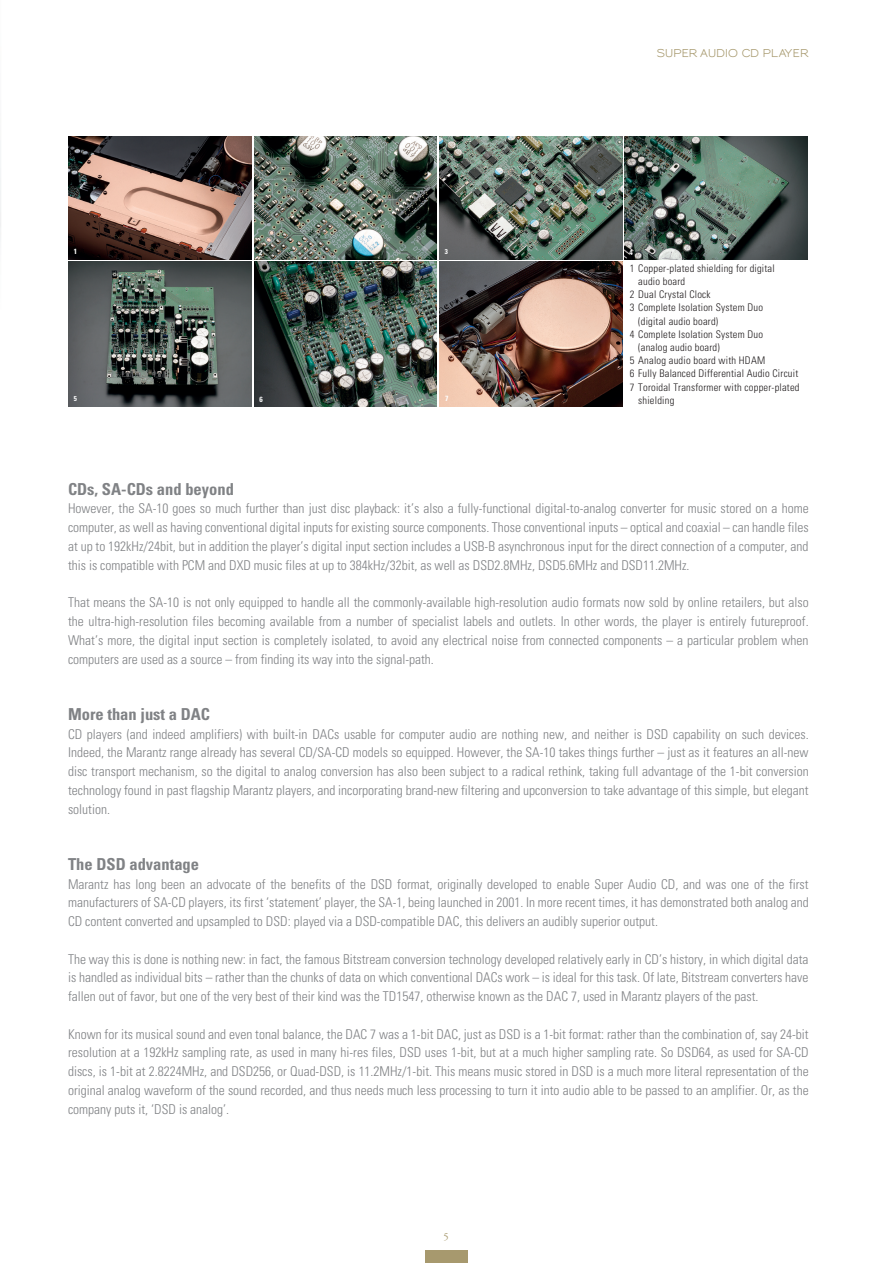
<style>
.page{position:relative;width:893px;height:1263px;background:#fff}
.page>*{position:absolute;margin:0;border:0;box-sizing:border-box;transform-origin:0 0}
.t1{font:700 condensed 16.5px "Univers";color:#808285}
.t2{font:300 condensed 13.5px/18.8px "Univers";color:#808285;text-align:justify}
.t3{font:300 condensed 10.5px "Univers";letter-spacing:.02em;color:#231f20}
.t4{font:700 10.5px "Sansumi";letter-spacing:-.025em;color:#a7996e}
.t5{font:10.5px "Adobe Garamond Pro";color:#a7996e}
.t6{font:700 condensed 7.5px "Univers";color:#fff}
.t7{font:700 condensed 7.05px "Univers";color:#fff}
</style>
<div class="page">
<img style="left:69px;top:136px;width:183px;height:124px">
<img style="left:0;top:141px;width:1px;height:100px">
<img style="left:254px;top:136px;width:183px;height:124px">
<img style="left:439px;top:136px;width:183px;height:124px">
<img style="left:69px;top:262px;width:183px;height:144px">
<img style="left:625px;top:136px;width:183px;height:124px">
<img style="left:254px;top:262px;width:183px;height:144px">
<img style="left:439px;top:262px;width:183px;height:144px">
<div style="left:425px;top:1250px;width:43px;height:13px;background:#a7996e"></div>
<p class="t6" style="left:74px;top:247px;width:5px">1</p>
<p class="t7" style="left:74px;top:394px;width:5px">5</p>
<p class="t6" style="left:259px;top:247px;width:5px">2</p>
<p class="t7" style="left:445px;top:247px;width:5px">3</p>
<p class="t6" style="left:259px;top:394px;width:5px">6</p>
<p class="t6" style="left:445px;top:394px;width:5px">7</p>
<p class="t4" style="left:657px;top:47px;width:153px">SUPER AUDIO CD PLAYER</p>
<p class="t6" style="left:630px;top:247px;width:5px">4</p>
<p class="t3" style="left:630px;top:262px;width:147px">1 Copper-plated shielding for digital</p>
<p class="t3" style="left:638px;top:275px;width:48px">audio board</p>
<p class="t3" style="left:630px;top:288px;width:82px">2 Dual Crystal Clock</p>
<p class="t3" style="left:630px;top:301px;width:135px">3 Complete Isolation System Duo</p>
<p class="t3" style="left:638px;top:315px;width:81px">(digital audio board)</p>
<p class="t3" style="left:630px;top:328px;width:135px">4 Complete Isolation System Duo</p>
<p class="t3" style="left:638px;top:341px;width:83px">(analog audio board)</p>
<p class="t3" style="left:630px;top:354px;width:137px">5 Analog audio board with HDAM</p>
<p class="t3" style="left:630px;top:367px;width:170px">6 Fully Balanced Differential Audio Circuit</p>
<p class="t3" style="left:630px;top:381px;width:171px">7 Toroidal Transformer with copper-plated</p>
<p class="t3" style="left:638px;top:394px;width:38px">shielding</p>
<p class="t1" style="left:68px;top:479px;width:167px">CDs, SA-CDs and beyond</p>
<p class="t2" style="left:68px;top:499px;width:742px">However, the SA-10 goes so much further than just disc playback: it’s also a fully-functional digital-to-analog converter for music stored on a home computer, as well as having conventional digital inputs for existing source components. Those conventional inputs – optical and coaxial – can handle files at up to 192kHz/24bit, but in addition the player’s digital input section includes a USB-B asynchronous input for the direct connection of a computer, and this is compatible with PCM and DXD music files at up to 384kHz/32bit, as well as DSD2.8MHz, DSD5.6MHz and DSD11.2MHz.</p>
<p class="t2" style="left:68px;top:593px;width:742px">That means the SA-10 is not only equipped to handle all the commonly-available high-resolution audio formats now sold by online retailers, but also the ultra-high-resolution files becoming available from a number of specialist labels and outlets. In other words, the player is entirely futureproof.<br>What’s more, the digital input section is completely isolated, to avoid any electrical noise from connected components – a particular problem when computers are used as a source – from finding its way into the signal-path.</p>
<p class="t1" style="left:68px;top:704px;width:144px">More than just a DAC</p>
<p class="t2" style="left:68px;top:724px;width:742px">CD players (and indeed amplifiers) with built-in DACs usable for computer audio are nothing new, and neither is DSD capability on such devices.<br>Indeed, the Marantz range already has several CD/SA-CD models so equipped. However, the SA-10 takes things further – just as it features an all-new disc transport mechanism, so the digital to analog conversion has also been subject to a radical rethink, taking full advantage of the 1-bit conversion technology found in past flagship Marantz players, and incorporating brand-new filtering and upconversion to take advantage of this simple, but elegant solution.</p>
<p class="t1" style="left:68px;top:854px;width:133px">The DSD advantage</p>
<p class="t2" style="left:68px;top:874px;width:742px">Marantz has long been an advocate of the benefits of the DSD format, originally developed to enable Super Audio CD, and was one of the first manufacturers of SA-CD players, its first ‘statement’ player, the SA-1, being launched in 2001. In more recent times, it has demonstrated both analog and CD content converted and upsampled to DSD: played via a DSD-compatible DAC, this delivers an audibly superior output.</p>
<p class="t2" style="left:68px;top:949px;width:742px">The way this is done is nothing new: in fact, the famous Bitstream conversion technology developed relatively early in CD’s history, in which digital data is handled as individual bits – rather than the chunks of data on which conventional DACs work – is ideal for this task. Of late, Bitstream converters have fallen out of favor, but one of the very best of their kind was the TD1547, otherwise known as the DAC 7, used in Marantz players of the past.</p>
<p class="t2" style="left:68px;top:1024px;width:742px">Known for its musical sound and even tonal balance, the DAC 7 was a 1-bit DAC, just as DSD is a 1-bit format: rather than the combination of, say 24-bit resolution at a 192kHz sampling rate, as used in many hi-res files, DSD uses 1-bit, but at a much higher sampling rate. So DSD64, as used for SA-CD discs, is 1-bit at 2.8224MHz, and DSD256, or Quad-DSD, is 11.2MHz/1-bit. This means music stored in DSD is a much more literal representation of the original analog waveform of the sound recorded, and thus needs much less processing to turn it into audio able to be passed to an amplifier. Or, as the company puts it, ‘DSD is analog’.</p>
<p class="t5" style="left:443px;top:1230px;width:7px">5</p>
</div>
